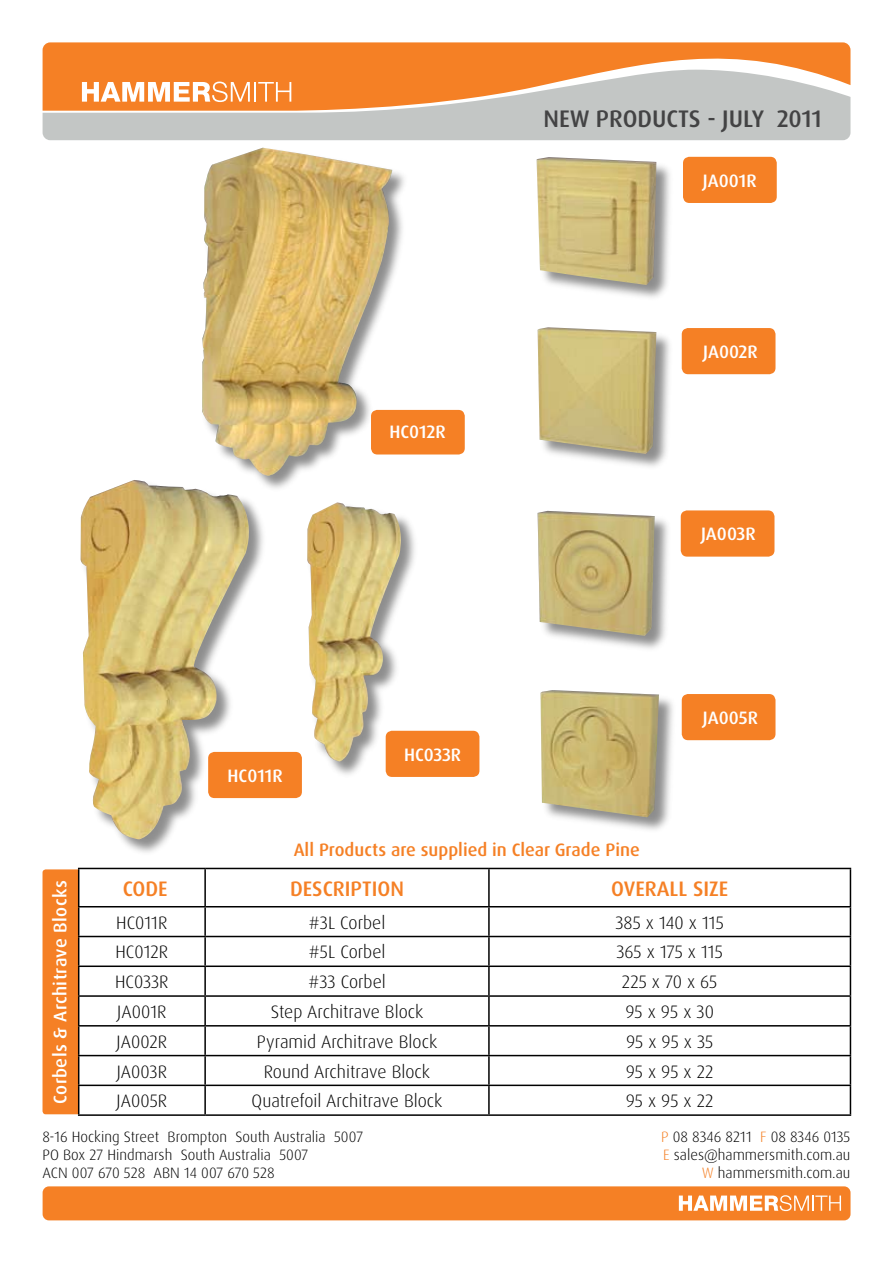
<style>
.page{position:relative;width:893px;height:1263px;background:#fff}
.page>*{position:absolute;margin:0;border:0;box-sizing:border-box;transform-origin:0 0}
.t1{font:500 24px "Dax OT";color:#434344}
.t2{font:500 21px "Dax OT";color:#f58025}
.t3{font:500 18.3px "Dax OT";letter-spacing:.02em;color:#fff}
.t4{font:300 18px "Dax OT";color:#000}
.t5{font:500 18px "Dax OT";color:#fff}
.t6{font:500 18px "Dax OT";color:#f58025}
.t7{font:300 15px/18px "Dax OT";color:#000}
.s1{color:#fff}
.s2{color:#f58025}
</style>
<div class="page">
<div style="left:43px;top:111px;width:807px;height:29px;background:#c3c6c5"></div>
<svg style="left:43px;top:43px;width:807px;height:68px;background:#ea995a"></svg>
<svg style="left:82px;top:82px;width:168px;height:20px"></svg>
<hr style="left:254px;top:82px;width:2px;height:20px;background:#fff">
<svg style="left:258px;top:82px;width:33px;height:20px"></svg>
<div style="left:43px;top:1186px;width:807px;height:34px;background:#f58025;border-radius:6px"></div>
<svg style="left:679px;top:1195px;width:162px;height:16px"></svg>
<div style="left:43px;top:869px;width:38px;height:245px;background:#f58025;border-radius:3px"></div>
<hr style="left:205px;top:868px;width:284px;height:1px;background:#000">
<hr style="left:204px;top:869px;width:2px;height:37px;background:#000">
<hr style="left:489px;top:868px;width:362px;height:1px;background:#000">
<hr style="left:488px;top:869px;width:2px;height:37px;background:#000">
<hr style="left:850px;top:869px;width:1px;height:37px;background:#000">
<hr style="left:205px;top:906px;width:284px;height:1px;background:#000">
<hr style="left:204px;top:907px;width:2px;height:29px;background:#000">
<hr style="left:489px;top:906px;width:362px;height:1px;background:#000">
<hr style="left:488px;top:907px;width:2px;height:29px;background:#000">
<hr style="left:205px;top:936px;width:284px;height:1px;background:#000">
<hr style="left:204px;top:937px;width:2px;height:28px;background:#000">
<hr style="left:489px;top:936px;width:362px;height:1px;background:#000">
<hr style="left:488px;top:937px;width:2px;height:28px;background:#000">
<hr style="left:205px;top:965px;width:284px;height:2px;background:#000">
<hr style="left:204px;top:967px;width:2px;height:28px;background:#000">
<hr style="left:489px;top:965px;width:362px;height:2px;background:#000">
<hr style="left:488px;top:967px;width:2px;height:28px;background:#000">
<hr style="left:205px;top:995px;width:284px;height:2px;background:#000">
<hr style="left:204px;top:997px;width:2px;height:28px;background:#000">
<hr style="left:489px;top:995px;width:362px;height:2px;background:#000">
<hr style="left:488px;top:997px;width:2px;height:28px;background:#000">
<hr style="left:205px;top:1025px;width:284px;height:1px;background:#000">
<hr style="left:204px;top:1026px;width:2px;height:29px;background:#000">
<hr style="left:489px;top:1025px;width:362px;height:1px;background:#000">
<hr style="left:488px;top:1026px;width:2px;height:29px;background:#000">
<hr style="left:205px;top:1055px;width:284px;height:1px;background:#000">
<hr style="left:204px;top:1056px;width:2px;height:28px;background:#000">
<hr style="left:489px;top:1055px;width:362px;height:1px;background:#000">
<hr style="left:488px;top:1056px;width:2px;height:28px;background:#000">
<svg style="left:78px;top:868px;width:127px;height:246px"></svg>
<hr style="left:205px;top:1084px;width:284px;height:2px;background:#000">
<hr style="left:204px;top:1086px;width:2px;height:28px;background:#000">
<hr style="left:489px;top:1084px;width:362px;height:2px;background:#000">
<hr style="left:488px;top:1086px;width:2px;height:28px;background:#000">
<svg style="left:659px;top:907px;width:193px;height:209px"></svg>
<hr style="left:78px;top:1114px;width:127px;height:2px;background:#000">
<hr style="left:205px;top:1114px;width:284px;height:2px;background:#000">
<hr style="left:489px;top:1114px;width:362px;height:2px;background:#000">
<div style="left:306px;top:502px;width:113px;height:277px;background:#000;opacity:.45"></div>
<img style="left:307px;top:502px;width:98px;height:260px">
<div style="left:386px;top:731px;width:93px;height:46px;background:#f58025;border-radius:6px"></div>
<div style="left:201px;top:147px;width:209px;height:347px;background:#000;opacity:.45"></div>
<img style="left:202px;top:148px;width:190px;height:328px">
<div style="left:371px;top:410px;width:94px;height:44px;background:#f58025;border-radius:6px"></div>
<div style="left:79px;top:479px;width:188px;height:378px;background:#000;opacity:.45"></div>
<img style="left:81px;top:480px;width:176px;height:359px">
<div style="left:208px;top:752px;width:94px;height:46px;background:#f58025;border-radius:6px"></div>
<div style="left:536px;top:326px;width:139px;height:146px;background:#000;opacity:.45"></div>
<img style="left:538px;top:327px;width:118px;height:127px">
<div style="left:682px;top:328px;width:93px;height:46px;background:#f58025;border-radius:6px"></div>
<div style="left:535px;top:156px;width:140px;height:147px;background:#000;opacity:.45"></div>
<img style="left:537px;top:157px;width:119px;height:128px">
<div style="left:683px;top:157px;width:94px;height:46px;background:#f58025;border-radius:6px"></div>
<div style="left:682px;top:694px;width:93px;height:46px;background:#f58025;border-radius:6px"></div>
<div style="left:539px;top:689px;width:138px;height:146px;background:#000;opacity:.45"></div>
<img style="left:540px;top:690px;width:119px;height:127px">
<div style="left:536px;top:510px;width:137px;height:144px;background:#000;opacity:.45"></div>
<img style="left:538px;top:511px;width:117px;height:125px">
<div style="left:681px;top:510px;width:93px;height:47px;background:#f58025;border-radius:6px"></div>
<p class="t1" style="left:544px;top:104px;width:280px">NEW PRODUCTS - JULY 2011</p>
<p class="t5" style="left:703px;top:170px;width:55px">JA001R</p>
<p class="t5" style="left:389px;top:421px;width:58px">HC012R</p>
<p class="t5" style="left:703px;top:340px;width:56px">JA002R</p>
<p class="t5" style="left:701px;top:522px;width:56px">JA003R</p>
<p class="t5" style="left:228px;top:764px;width:57px">HC011R</p>
<p class="t5" style="left:404px;top:743px;width:59px">HC033R</p>
<p class="t6" style="left:294px;top:838px;width:348px">All Products are supplied in Clear Grade Pine</p>
<p class="t5" style="left:703px;top:706px;width:57px">JA005R</p>
<p class="t3" style="left:49px;top:1104px;width:225px;rotate:-90deg">Corbels &amp; Architrave Blocks</p>
<p class="t2" style="left:103px;top:875px;width:79px"><span class="s1">CC</span>CODE<span class="s1">O</span></p>
<p class="t2" style="left:290px;top:875px;width:115px">DESCRIPTION</p>
<p class="t2" style="left:611px;top:875px;width:119px">OVERALL SIZE</p>
<p class="t4" style="left:116px;top:911px;width:53px">HC011R</p>
<p class="t4" style="left:309px;top:911px;width:78px">#3L Corbel</p>
<p class="t4" style="left:615px;top:911px;width:110px">385 x 140 x 115</p>
<p class="t4" style="left:115px;top:941px;width:54px">HC012R</p>
<p class="t4" style="left:309px;top:941px;width:78px">#5L Corbel</p>
<p class="t4" style="left:616px;top:941px;width:108px">365 x 175 x 115</p>
<p class="t4" style="left:115px;top:971px;width:55px">HC033R</p>
<p class="t4" style="left:308px;top:971px;width:79px">#33 Corbel</p>
<p class="t4" style="left:622px;top:971px;width:97px">225 x 70 x 65</p>
<p class="t4" style="left:117px;top:1000px;width:51px">JA001R</p>
<p class="t4" style="left:271px;top:1000px;width:154px">Step Architrave Block</p>
<p class="t4" style="left:625px;top:1000px;width:90px">95 x 95 x 30</p>
<p class="t4" style="left:117px;top:1030px;width:52px">JA002R</p>
<p class="t4" style="left:257px;top:1030px;width:182px">Pyramid Architrave Block</p>
<p class="t4" style="left:626px;top:1030px;width:89px">95 x 95 x 35</p>
<p class="t4" style="left:117px;top:1060px;width:52px">JA003R</p>
<p class="t4" style="left:264px;top:1060px;width:168px">Round Architrave Block</p>
<p class="t4" style="left:626px;top:1060px;width:89px">95 x 95 x 22</p>
<p class="t4" style="left:117px;top:1090px;width:52px">JA005R</p>
<p class="t4" style="left:252px;top:1090px;width:192px">Quatrefoil Architrave Block</p>
<p class="t4" style="left:626px;top:1090px;width:89px">95 x 95 x 22</p>
<p class="t7" style="left:43px;top:1128px;width:322px">8-16 Hocking Street Brompton South Australia 5007<br>PO Box 27 Hindmarsh South Australia 5007<br>ACN 007 670 528 ABN 14 007 670 528</p>
<p class="t7" style="left:661px;top:1128px;width:191px;text-align:right"><span class="s2">P</span> 08 8346 8211 <span class="s2">F</span> 08 8346 0135<br><span class="s2">E</span> sales@hammersmith.com.au<br><span class="s2">W</span> hammersmith.com.au</p>
</div>
